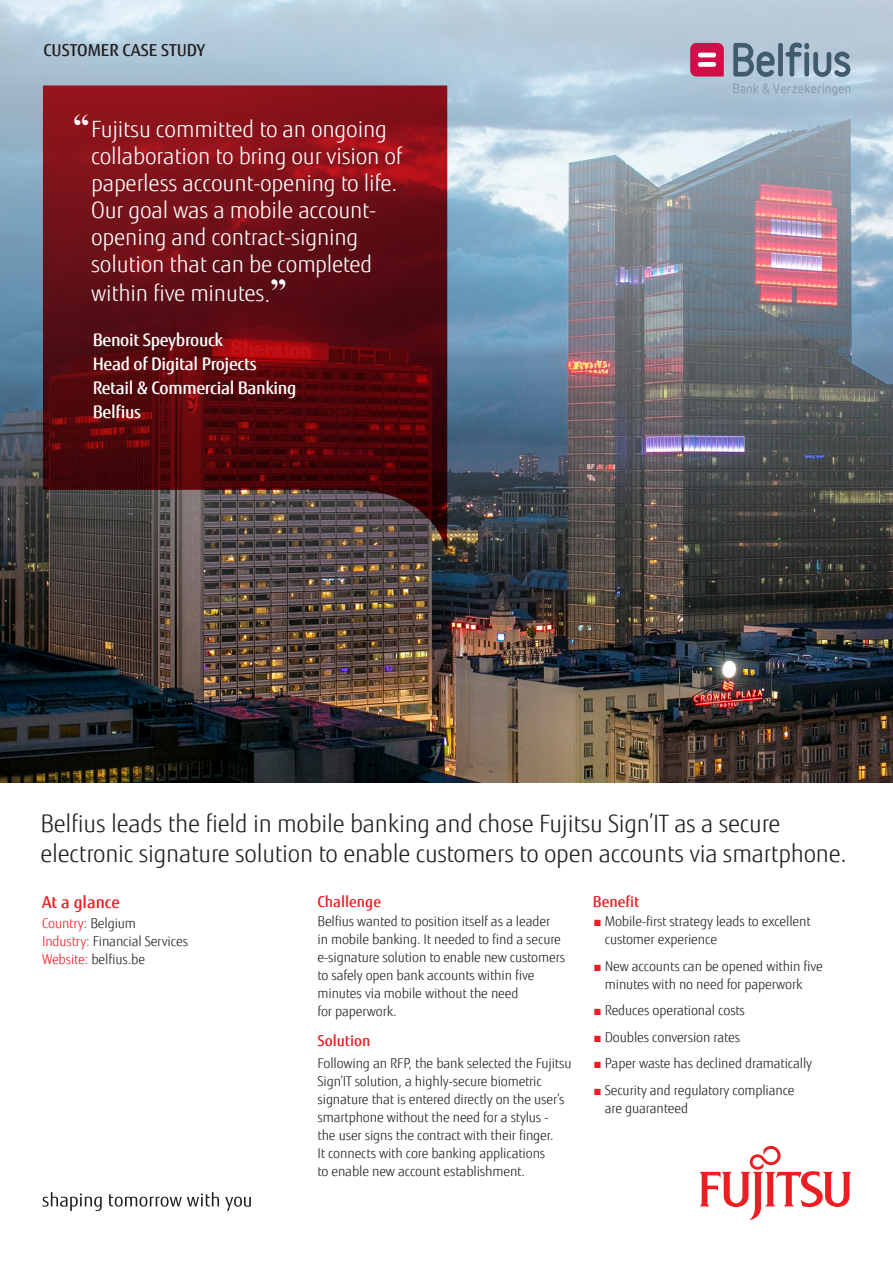
<style>
.page{position:relative;width:893px;height:1263px;background:#fff}
.page>*{position:absolute;margin:0;border:0;box-sizing:border-box;transform-origin:0 0}
.t1{font:300 24px/30px "Fujitsu Sans";letter-spacing:-.01em;color:#231f20}
.t2{font:300 22.5px/27.2px "Fujitsu Sans";letter-spacing:-.01em;color:#fff}
.t3{font:500 17.25px/24px "Fujitsu Sans";letter-spacing:-.02em;color:#fff}
.Bullet{font:500 16.5px "Fujitsu Sans";color:#231f20}
.Bullet-2{font:500 16.5px "Fujitsu Sans";color:#ee1d23}
.Bullet-3{font:500 15px "Fujitsu Sans";color:#ee1d23}
.Bullet-4{font:300 13.5px/18px "Fujitsu Sans";letter-spacing:-.01em;color:#231f20}
.Bullet-5{font:300 13.5px "Fujitsu Sans";letter-spacing:-.01em;color:#ee1d23}
.s1{font-family:"Times New Roman";font-weight:700;font-size:33px}
.s2{color:#231f20}
.s3{color:#ee1d23}
.s4{font-size:12px;color:#ee1d23}
</style>
<div class="page">
<img style="left:0;top:639px;width:893px;height:143px">
<img style="left:0;top:0;width:893px;height:639px">
<svg style="left:699px;top:1146px;width:153px;height:74px"></svg>
<svg style="left:43px;top:1192px;width:59px;height:19px"></svg>
<svg style="left:109px;top:1192px;width:110px;height:15px"></svg>
<svg style="left:225px;top:1197px;width:26px;height:14px"></svg>
<svg style="left:43px;top:85px;width:404px;height:464px;background:#651419"></svg>
<svg style="left:690px;top:43px;width:34px;height:34px"></svg>
<hr style="left:698px;top:53px;width:18px;height:4px;background:#fff;border-radius:2px">
<div style="left:698px;top:62px;width:18px;height:5px;background:#fff;border-radius:2px"></div>
<svg style="left:733px;top:43px;width:42px;height:34px"></svg>
<div style="left:778px;top:43px;width:5px;height:34px;background:#405b6b;border-radius:2px"></div>
<svg style="left:785px;top:43px;width:65px;height:34px;background:#8ba1b1"></svg>
<svg style="left:733px;top:83px;width:117px;height:13px;background:#a6bdce"></svg>
<p class="Bullet" style="left:44px;top:39px;width:163px">CUSTOMER CASE STUDY</p>
<p class="t2" style="left:91px;top:116px;width:313px;text-indent:-18px"><span class="s1">“</span>Fujitsu committed to an ongoing collaboration to bring our vision of paperless account-opening to life.<br>Our goal was a mobile account&shy;opening and contract-signing solution that can be completed within five minutes.<span class="s1">”</span></p>
<p class="t3" style="left:93px;top:328px;width:205px">Benoit Speybrouck<br>Head of Digital Projects<br>Retail &amp; Commercial Banking<br>Belfius</p>
<p class="t1" style="left:40px;top:809px;width:808px">Belfius leads the field in mobile banking and chose Fujitsu Sign’IT as a secure electronic signature solution to enable customers to open accounts via smartphone.</p>
<p class="Bullet-2" style="left:42px;top:892px;width:80px">At a glance</p>
<p class="Bullet-5" style="left:42px;top:914px;width:95px">Country: <span class="s2">Belgium</span></p>
<p class="Bullet-4" style="left:42px;top:932px;width:148px"><span class="s3">Industry:</span> Financial Services</p>
<p class="Bullet-4" style="left:42px;top:950px;width:104px"><span class="s3">Website:</span> belfius.be</p>
<p class="Bullet-3" style="left:317px;top:892px;width:65px">Challenge</p>
<p class="Bullet-4" style="left:317px;top:913px;width:249px">Belfius wanted to position itself as a leader<br>in mobile banking. It needed to find a secure e-signature solution to enable new customers to safely open bank accounts within five minutes via mobile without the need<br>for paperwork.</p>
<p class="Bullet-3" style="left:317px;top:1031px;width:55px">Solution</p>
<p class="Bullet-4" style="left:317px;top:1054px;width:256px">Following an RFP, the bank selected the Fujitsu Sign’IT solution, a highly-secure biometric signature that is entered directly on the user’s smartphone without the need for a stylus -<br>the user signs the contract with their finger.<br>It connects with core banking applications<br>to enable new account establishment.</p>
<p class="Bullet-3" style="left:593px;top:892px;width:48px">Benefit</p>
<p class="Bullet-4" style="left:605px;top:913px;width:207px;text-indent:-12px"><span class="s4">■</span> Mobile-first strategy leads to excellent customer experience</p>
<p class="Bullet-4" style="left:605px;top:957px;width:220px;text-indent:-12px"><span class="s4">■</span> New accounts can be opened within five minutes with no need for paperwork</p>
<p class="Bullet-4" style="left:593px;top:1002px;width:154px"><span class="s4">■</span> Reduces operational costs</p>
<p class="Bullet-4" style="left:593px;top:1028px;width:149px"><span class="s4">■</span> Doubles conversion rates</p>
<p class="Bullet-4" style="left:593px;top:1055px;width:221px"><span class="s4">■</span> Paper waste has declined dramatically</p>
<p class="Bullet-4" style="left:605px;top:1081px;width:191px;text-indent:-12px"><span class="s4">■</span> Security and regulatory compliance are guaranteed</p>
</div>
